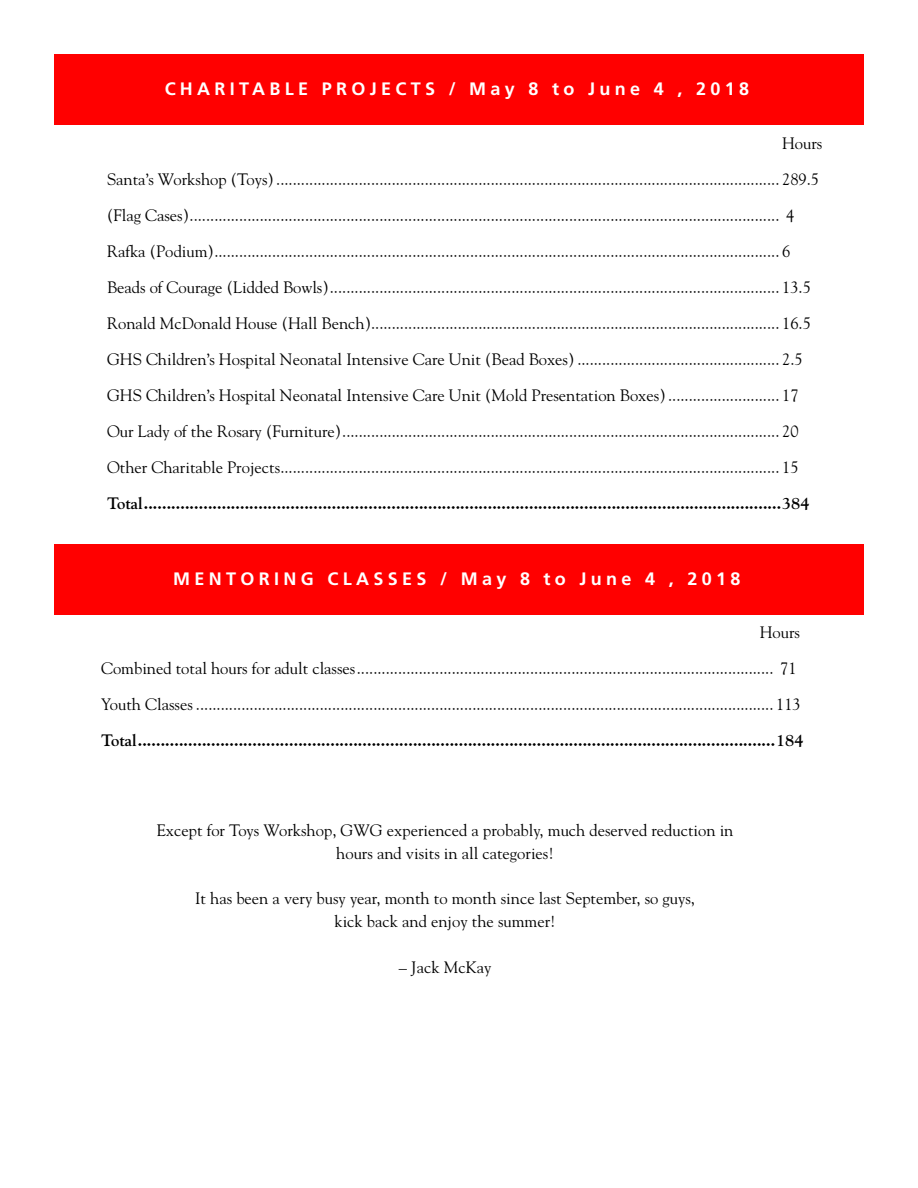
<style>
.page{position:relative;width:918px;height:1188px;background:#fff}
.page>*{position:absolute;margin:0;border:0;box-sizing:border-box;transform-origin:0 0}
.t1{font:700 18px "Frutiger LT Std";letter-spacing:.24em;color:#fff}
.t2{font:16.5px/36px "Goudy Std";color:#000}
.t3{font:700 16.5px "Goudy Std";color:#000}
</style>
<div class="page">
<div style="left:54px;top:54px;width:810px;height:70px;background:#f00"></div>
<div style="left:54px;top:544px;width:810px;height:71px;background:#f00"></div>
<p class="t1" style="left:165px;top:78px;width:586px">CHARITABLE PROJECTS / May 8 to June 4 , 2018</p>
<p class="t2" style="left:107px;top:161px;width:714px">Santa’s Workshop (Toys).......................................................................................................................... 289.5 (Flag Cases)............................................................................................................................................... 4<br>Rafka (Podium)......................................................................................................................................... 6<br>Beads of Courage (Lidded Bowls)............................................................................................................. 13.5<br>Ronald McDonald House (Hall Bench)................................................................................................... 16.5<br>GHS Children’s Hospital Neonatal Intensive Care Unit (Bead Boxes) ................................................. 2.5<br>GHS Children’s Hospital Neonatal Intensive Care Unit (Mold Presentation Boxes)........................... 17<br>Our Lady of the Rosary (Furniture).......................................................................................................... 20<br>Other Charitable Projects......................................................................................................................... 15</p>
<p class="t3" style="left:107px;top:493px;width:704px">Total...........................................................................................................................................384</p>
<p class="t1" style="left:173px;top:569px;width:569px">MENTORING CLASSES / May 8 to June 4 , 2018</p>
<p class="t2" style="left:101px;top:614px;width:701px;text-indent:659px">Hours<br>Combined total hours for adult classes..................................................................................................... 71<br>Youth Classes ............................................................................................................................................ 113</p>
<p class="t3" style="left:101px;top:730px;width:704px">Total...........................................................................................................................................184</p>
<p class="t2" style="left:157px;top:818px;width:578px;line-height:22.8px;text-align:center">Except for Toys Workshop, GWG experienced a probably, much deserved reduction in hours and visits in all categories!</p>
<p class="t2" style="left:195px;top:887px;width:501px;line-height:22.8px;text-align:center">It has been a very busy year, month to month since last September, so guys, kick back and enjoy the summer!</p>
<p class="t2" style="left:399px;top:949px;width:94px">– Jack McKay</p>
</div>
